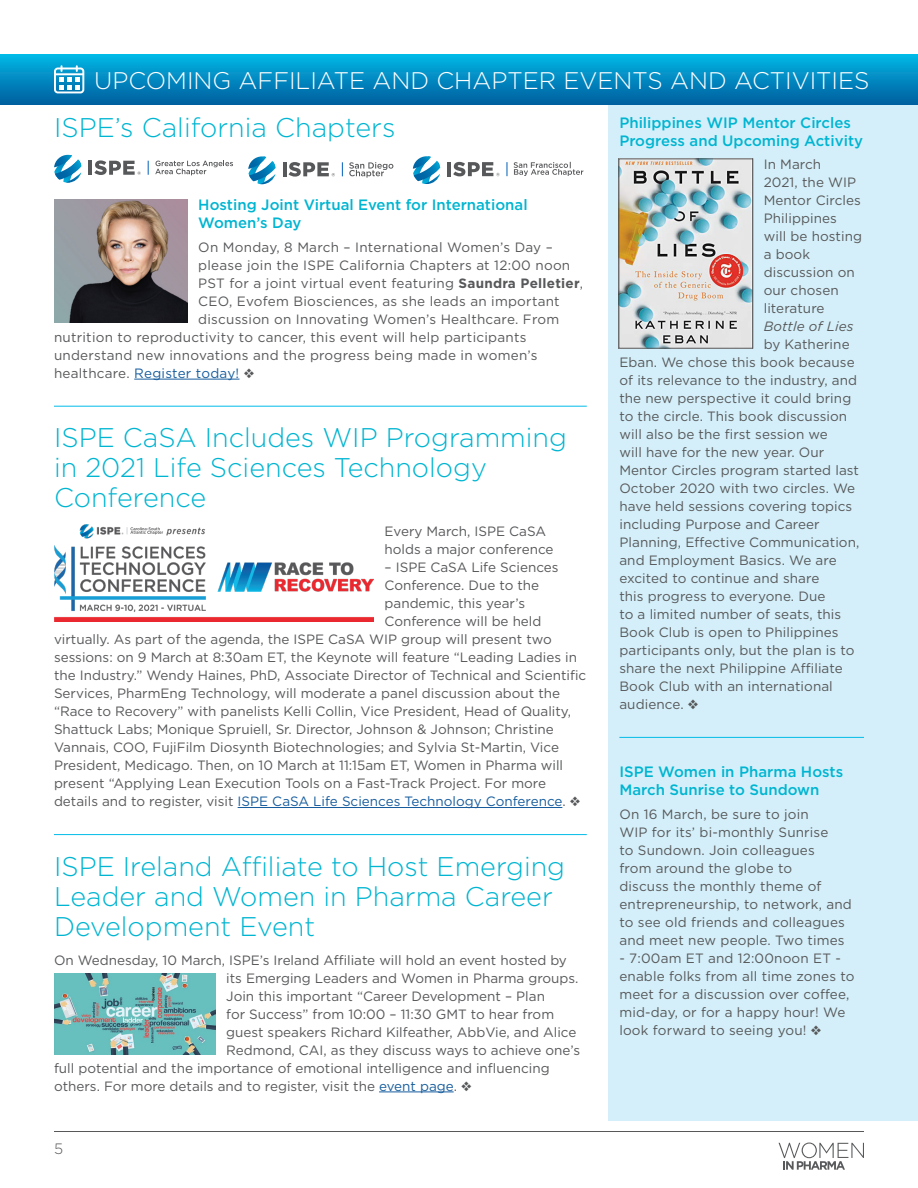
<style>
.page{position:relative;width:918px;height:1188px;background:#fff}
.page>*{position:absolute;margin:0;border:0;box-sizing:border-box;transform-origin:0 0}
.t1{font:300 27px/30px "Gotham";color:#00b5d1}
.t2{font:300 24px "Gotham";color:#fff}
.t3{font:500 15px/18px "Gotham";color:#00b5d1}
.t4{font:300 15px "Gotham";color:#57585a}
.t5{font:13.5px/18px "Gotham";color:#57585a}
.t6{font:13.5px "Gotham";letter-spacing:.02em;color:#57585a}
.t7{font:13.5px "Gotham";color:#175d9e}
.t8{font:13.5px "Gotham";letter-spacing:.02em;color:#175d9e}
.t9{font:italic 13.5px "Gotham";letter-spacing:.005em;color:#57585a}
.s1{font-weight:700}
.s2{color:#57585a}
.s3{color:#175d9e}
</style>
<div class="page">
<div style="left:608px;top:105px;width:310px;height:1015px;background:#d4eff9"></div>
<hr style="left:619px;top:737px;width:245px;height:1px;background:#02bce8">
<hr style="left:54px;top:1131px;width:810px;height:1px;background:#57585a">
<svg style="left:779px;top:1143px;width:85px;height:27px"></svg>
<hr style="left:134px;top:379px;width:106px;height:1px;background:#175d9e">
<hr style="left:54px;top:406px;width:533px;height:1px;background:#02bce8">
<hr style="left:238px;top:807px;width:324px;height:1px;background:#175d9e">
<hr style="left:54px;top:834px;width:533px;height:1px;background:#02bce8">
<hr style="left:379px;top:1092px;width:75px;height:1px;background:#175d9e">
<svg style="left:155px;top:160px;width:78px;height:15px"></svg>
<hr style="left:88px;top:161px;width:4px;height:14px;background:#57585a">
<svg style="left:94px;top:160px;width:47px;height:15px"></svg>
<svg style="left:54px;top:155px;width:28px;height:28px"></svg>
<svg style="left:148px;top:161px;width:1px;height:14px"></svg>
<hr style="left:283px;top:162px;width:3px;height:14px;background:#57585a">
<svg style="left:289px;top:162px;width:46px;height:15px"></svg>
<svg style="left:248px;top:156px;width:28px;height:28px"></svg>
<svg style="left:342px;top:162px;width:1px;height:14px"></svg>
<svg style="left:349px;top:162px;width:44px;height:16px"></svg>
<hr style="left:447px;top:162px;width:4px;height:14px;background:#57585a">
<svg style="left:453px;top:162px;width:47px;height:14px"></svg>
<svg style="left:413px;top:156px;width:27px;height:28px"></svg>
<svg style="left:507px;top:162px;width:1px;height:14px"></svg>
<svg style="left:514px;top:162px;width:69px;height:14px"></svg>
<img style="left:621px;top:161px;width:130px;height:185px">
<div style="left:619px;top:159px;width:134px;height:189px;border:1px solid #57585a"></div>
<div style="left:0;top:54px;width:918px;height:51px;background:linear-gradient(to bottom,#01b8e6,#005d9d)"></div>
<svg style="left:54px;top:65px;width:30px;height:28px"></svg>
<img style="left:54px;top:199px;width:134px;height:124px">
<img style="left:54px;top:525px;width:320px;height:97px">
<img style="left:54px;top:974px;width:161px;height:80px">
<h2 class="t2" style="left:94px;top:65px;width:777px">UPCOMING AFFILIATE AND CHAPTER EVENTS AND ACTIVITIES</h2>
<h1 class="t1" style="left:54px;top:112px;width:343px">ISPE’s California Chapters</h1>
<p class="t3" style="left:198px;top:196px;width:331px">Hosting Joint Virtual Event for International<br>Women’s Day</p>
<p class="t6" style="left:198px;top:238px;width:356px">On Monday, 8 March – International Women’s Day –</p>
<p class="t6" style="left:198px;top:256px;width:373px">please join the ISPE California Chapters at 12:00 noon</p>
<p class="t6" style="left:198px;top:274px;width:386px">PST for a joint virtual event featuring <span class="s1">Saundra Pelletier</span>,</p>
<p class="t6" style="left:198px;top:292px;width:363px">CEO, Evofem Biosciences, as she leads an important</p>
<p class="t6" style="left:198px;top:310px;width:362px">discussion on Innovating Women’s Healthcare. From</p>
<p class="t6" style="left:54px;top:328px;width:474px">nutrition to reproductivity to cancer, this event will help participants</p>
<p class="t6" style="left:54px;top:346px;width:485px">understand new innovations and the progress being made in women’s</p>
<p class="t8" style="left:54px;top:364px;width:202px"><span class="s2">healthcare.</span> Register today! <span class="s2">❖</span></p>
<h1 class="t1" style="left:54px;top:422px;width:514px">ISPE CaSA Includes WIP Programming in 2021 Life Sciences Technology<br>Conference</h1>
<p class="t5" style="left:385px;top:522px;width:170px">Every March, ISPE CaSA holds a major conference</p>
<p class="t5" style="left:385px;top:558px;width:175px">– ISPE CaSA Life Sciences</p>
<p class="t5" style="left:385px;top:576px;width:156px">Conference. Due to the</p>
<p class="t5" style="left:385px;top:594px;width:142px">pandemic, this year’s</p>
<p class="t5" style="left:385px;top:612px;width:158px">Conference will be held</p>
<p class="t5" style="left:54px;top:630px;width:499px">virtually. As part of the agenda, the ISPE CaSA WIP group will present two</p>
<p class="t5" style="left:54px;top:648px;width:525px">sessions: on 9 March at 8:30am ET, the Keynote will feature “Leading Ladies in</p>
<p class="t5" style="left:54px;top:666px;width:534px">the Industry.” Wendy Haines, PhD, Associate Director of Technical and Scientific</p>
<p class="t5" style="left:54px;top:684px;width:508px">Services, PharmEng Technology, will moderate a panel discussion about the</p>
<p class="t5" style="left:54px;top:702px;width:519px">“Race to Recovery” with panelists Kelli Collin, Vice President, Head of Quality,</p>
<p class="t5" style="left:54px;top:720px;width:501px">Shattuck Labs; Monique Spruiell, Sr. Director, Johnson &amp; Johnson; Christine</p>
<p class="t5" style="left:54px;top:738px;width:507px">Vannais, COO, FujiFilm Diosynth Biotechnologies; and Sylvia St-Martin, Vice</p>
<p class="t5" style="left:54px;top:756px;width:511px">President, Medicago. Then, on 10 March at 11:15am ET, Women in Pharma will</p>
<p class="t5" style="left:54px;top:774px;width:494px">present “Applying Lean Execution Tools on a Fast-Track Project. For more</p>
<p class="t7" style="left:54px;top:793px;width:528px"><span class="s2">details and to register, visit</span> ISPE CaSA Life Sciences Technology Conference<span class="s2">.</span> <span class="s2">❖</span></p>
<h1 class="t1" style="left:54px;top:850px;width:513px">ISPE Ireland Affiliate to Host Emerging<br>Leader and Women in Pharma Career<br>Development Event</h1>
<p class="t5" style="left:54px;top:950px;width:514px">On Wednesday, 10 March, ISPE’s Ireland Affiliate will hold an event hosted by</p>
<p class="t5" style="left:226px;top:968px;width:354px">its Emerging Leaders and Women in Pharma groups.</p>
<p class="t5" style="left:226px;top:986px;width:320px">Join this important “Career Development – Plan</p>
<p class="t5" style="left:226px;top:1004px;width:329px">for Success” from 10:00 – 11:30 GMT to hear from</p>
<p class="t5" style="left:226px;top:1022px;width:352px">guest speakers Richard Kilfeather, AbbVie, and Alice</p>
<p class="t5" style="left:226px;top:1040px;width:355px">Redmond, CAI, as they discuss ways to achieve one’s</p>
<p class="t5" style="left:54px;top:1058px;width:497px">full potential and the importance of emotional intelligence and influencing</p>
<p class="t5" style="left:54px;top:1076px;width:419px">others. For more details and to register, visit the <span class="s3">event page</span>. ❖</p>
<p class="t4" style="left:54px;top:1140px;width:11px">5</p>
<p class="t3" style="left:619px;top:113px;width:245px">Philippines WIP Mentor Circles<br>Progress and Upcoming Activity</p>
<p class="t5" style="left:764px;top:155px;width:100px">In March<br>2021, the WIP<br>Mentor Circles<br>Philippines will be hosting a book discussion on our chosen literature</p>
<p class="t9" style="left:764px;top:318px;width:91px">Bottle of Lies</p>
<p class="t5" style="left:619px;top:335px;width:242px;text-indent:144px">by Katherine<br>Eban. We chose this book because of its relevance to the industry, and the new perspective it could bring to the circle. This book discussion will also be the first session we<br>will have for the new year. Our<br>Mentor Circles program started last<br>October 2020 with two circles. We have held sessions covering topics including Purpose and Career<br>Planning, Effective Communication, and Employment Basics. We are excited to continue and share<br>this progress to everyone. Due<br>to a limited number of seats, this<br>Book Club is open to Philippines participants only, but the plan is to share the next Philippine Affiliate<br>Book Club with an international audience. ❖</p>
<p class="t3" style="left:619px;top:763px;width:225px">ISPE Women in Pharma Hosts<br>March Sunrise to Sundown</p>
<p class="t5" style="left:619px;top:805px;width:234px">On 16 March, be sure to join<br>WIP for its’ bi-monthly Sunrise<br>to Sundown. Join colleagues<br>from around the globe to<br>discuss the monthly theme of entrepreneurship, to network, and to see old friends and colleagues and meet new people. Two times</p>
<p class="t5" style="left:619px;top:949px;width:237px">- 7:00am ET and 12:00noon ET - enable folks from all time zones to meet for a discussion over coffee, mid-day, or for a happy hour! We look forward to seeing you! ❖</p>
</div>
